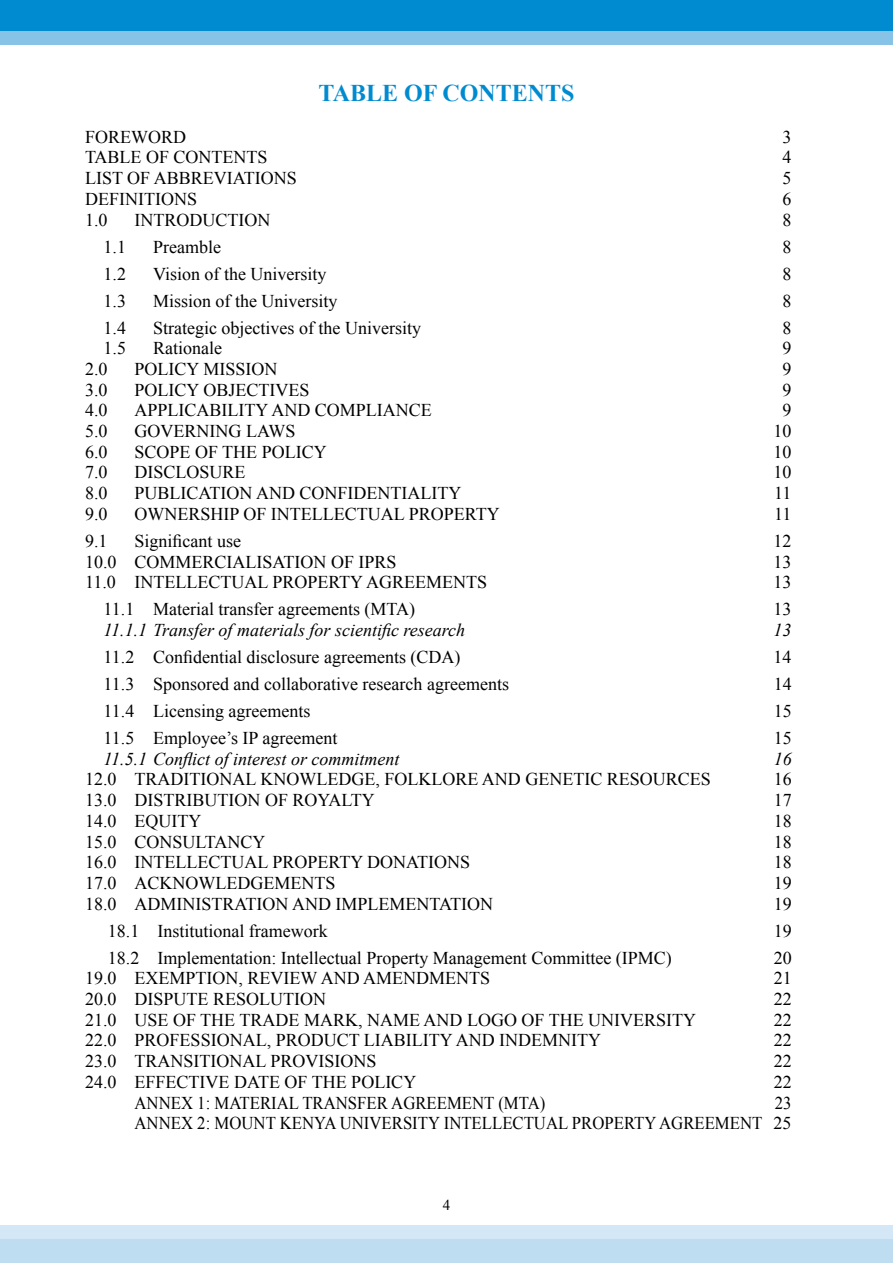
<style>
.page{position:relative;width:893px;height:1263px;background:#fff}
.page>*{position:absolute;margin:0;border:0;box-sizing:border-box;transform-origin:0 0}
.t1{font:700 24px "Times New Roman";color:#008bd0}
.t2{font:18px "Times New Roman";color:#000}
.t3{font:18px/20.7px "Times New Roman";color:#000;text-align:right;scale:.93 1}
.t4{font:italic 18px "Times New Roman";color:#000}
.t5{font:15px "Times New Roman";color:#000}
</style>
<div class="page">
<div style="left:0;top:0;width:893px;height:44px;background:#87c3e7"></div>
<div style="left:0;top:0;width:893px;height:31px;background:#008bd0"></div>
<div style="left:0;top:1225px;width:893px;height:38px;background:#d4e7f6"></div>
<div style="left:0;top:1239px;width:893px;height:24px;background:#bfddf1"></div>
<h1 class="t1" style="left:318px;top:77px;width:258px">TABLE OF CONTENTS</h1>
<p class="t2" style="left:85px;top:125px;width:102px">FOREWORD</p>
<p class="t2" style="left:783px;top:125px;width:10px">3</p>
<p class="t2" style="left:85px;top:145px;width:184px">TABLE OF CONTENTS</p>
<p class="t2" style="left:783px;top:145px;width:10px">4</p>
<p class="t2" style="left:85px;top:166px;width:213px">LIST OF ABBREVIATIONS</p>
<p class="t2" style="left:783px;top:166px;width:10px">5</p>
<p class="t2" style="left:85px;top:187px;width:113px">DEFINITIONS</p>
<p class="t2" style="left:783px;top:187px;width:10px">6</p>
<p class="t2" style="left:85px;top:207px;width:24px">1.0</p>
<p class="t2" style="left:135px;top:207px;width:137px">INTRODUCTION</p>
<p class="t2" style="left:783px;top:207px;width:10px">8</p>
<p class="t2" style="left:104px;top:234px;width:24px">1.1</p>
<p class="t2" style="left:153px;top:234px;width:69px">Preamble</p>
<p class="t2" style="left:783px;top:234px;width:10px">8</p>
<p class="t2" style="left:104px;top:261px;width:24px">1.2</p>
<p class="t2" style="left:153px;top:261px;width:175px">Vision of the University</p>
<p class="t2" style="left:783px;top:261px;width:10px">8</p>
<p class="t2" style="left:104px;top:288px;width:24px">1.3</p>
<p class="t2" style="left:153px;top:288px;width:186px">Mission of the University</p>
<p class="t2" style="left:783px;top:288px;width:10px">8</p>
<p class="t2" style="left:104px;top:315px;width:24px">1.4</p>
<p class="t2" style="left:153px;top:315px;width:269px">Strategic objectives of the University</p>
<p class="t2" style="left:783px;top:315px;width:10px">8</p>
<p class="t2" style="left:104px;top:336px;width:24px">1.5</p>
<p class="t2" style="left:153px;top:336px;width:70px">Rationale</p>
<p class="t2" style="left:783px;top:336px;width:10px">9</p>
<p class="t2" style="left:85px;top:357px;width:24px">2.0</p>
<p class="t2" style="left:135px;top:357px;width:144px">POLICY MISSION</p>
<p class="t2" style="left:783px;top:357px;width:10px">9</p>
<p class="t2" style="left:85px;top:377px;width:24px">3.0</p>
<p class="t2" style="left:135px;top:377px;width:176px">POLICY OBJECTIVES</p>
<p class="t2" style="left:783px;top:377px;width:10px">9</p>
<p class="t2" style="left:85px;top:398px;width:24px">4.0</p>
<p class="t2" style="left:135px;top:398px;width:299px">APPLICABILITY AND COMPLIANCE</p>
<p class="t2" style="left:783px;top:398px;width:10px">9</p>
<p class="t2" style="left:85px;top:419px;width:24px">5.0</p>
<p class="t2" style="left:135px;top:419px;width:163px">GOVERNING LAWS</p>
<p class="t2" style="left:774px;top:419px;width:19px">10</p>
<p class="t2" style="left:85px;top:440px;width:24px">6.0</p>
<p class="t2" style="left:135px;top:440px;width:194px">SCOPE OF THE POLICY</p>
<p class="t2" style="left:774px;top:440px;width:19px">10</p>
<p class="t2" style="left:85px;top:460px;width:24px">7.0</p>
<p class="t2" style="left:135px;top:460px;width:113px">DISCLOSURE</p>
<p class="t2" style="left:774px;top:460px;width:19px">10</p>
<p class="t2" style="left:85px;top:481px;width:24px">8.0</p>
<p class="t2" style="left:135px;top:481px;width:328px">PUBLICATION AND CONFIDENTIALITY</p>
<p class="t2" style="left:774px;top:481px;width:19px">11</p>
<p class="t2" style="left:85px;top:502px;width:24px">9.0</p>
<p class="t2" style="left:135px;top:502px;width:367px">OWNERSHIP OF INTELLECTUAL PROPERTY</p>
<p class="t2" style="left:774px;top:502px;width:19px">11</p>
<p class="t2" style="left:85px;top:529px;width:24px">9.1</p>
<p class="t2" style="left:135px;top:529px;width:108px">Significant use</p>
<p class="t2" style="left:774px;top:529px;width:19px">12</p>
<p class="t2" style="left:85px;top:549px;width:313px">10.0 COMMERCIALISATION OF IPRS</p>
<p class="t2" style="left:774px;top:549px;width:19px">13</p>
<p class="t2" style="left:85px;top:570px;width:404px">11.0 INTELLECTUAL PROPERTY AGREEMENTS</p>
<p class="t2" style="left:774px;top:570px;width:19px">13</p>
<p class="t2" style="left:104px;top:597px;width:313px">11.1 Material transfer agreements (MTA)</p>
<p class="t2" style="left:774px;top:597px;width:19px">13</p>
<p class="t4" style="left:104px;top:617px;width:363px">11.1.1 Transfer of materials for scientific research</p>
<p class="t4" style="left:774px;top:617px;width:19px">13</p>
<p class="t2" style="left:104px;top:645px;width:358px">11.2 Confidential disclosure agreements (CDA)</p>
<p class="t2" style="left:774px;top:645px;width:19px">14</p>
<p class="t2" style="left:104px;top:672px;width:407px">11.3 Sponsored and collaborative research agreements</p>
<p class="t2" style="left:774px;top:672px;width:19px">14</p>
<p class="t2" style="left:104px;top:699px;width:208px">11.4 Licensing agreements</p>
<p class="t2" style="left:774px;top:699px;width:19px">15</p>
<p class="t2" style="left:104px;top:726px;width:235px">11.5 Employee’s IP agreement</p>
<p class="t2" style="left:774px;top:726px;width:19px">15</p>
<p class="t4" style="left:104px;top:746px;width:297px">11.5.1 Conflict of interest or commitment</p>
<p class="t4" style="left:774px;top:746px;width:19px">16</p>
<p class="t2" style="left:85px;top:767px;width:627px">12.0 TRADITIONAL KNOWLEDGE, FOLKLORE AND GENETIC RESOURCES</p>
<p class="t2" style="left:774px;top:767px;width:19px">16</p>
<p class="t2" style="left:85px;top:788px;width:291px">13.0 DISTRIBUTION OF ROYALTY</p>
<p class="t2" style="left:774px;top:788px;width:19px">17</p>
<p class="t2" style="left:85px;top:809px;width:118px">14.0 EQUITY</p>
<p class="t2" style="left:774px;top:809px;width:19px">18</p>
<p class="t2" style="left:85px;top:829px;width:182px">15.0 CONSULTANCY</p>
<p class="t2" style="left:774px;top:829px;width:19px">18</p>
<p class="t2" style="left:85px;top:850px;width:387px">16.0 INTELLECTUAL PROPERTY DONATIONS</p>
<p class="t2" style="left:774px;top:850px;width:19px">18</p>
<p class="t2" style="left:85px;top:871px;width:252px">17.0 ACKNOWLEDGEMENTS</p>
<p class="t2" style="left:774px;top:871px;width:19px">19</p>
<p class="t2" style="left:85px;top:891px;width:410px">18.0 ADMINISTRATION AND IMPLEMENTATION</p>
<p class="t2" style="left:774px;top:891px;width:19px">19</p>
<p class="t2" style="left:108px;top:918px;width:221px">18.1 Institutional framework</p>
<p class="t2" style="left:774px;top:918px;width:19px">19</p>
<p class="t2" style="left:108px;top:945px;width:565px">18.2 Implementation: Intellectual Property Management Committee (IPMC)</p>
<p class="t2" style="left:774px;top:945px;width:19px">20</p>
<p class="t2" style="left:85px;top:966px;width:407px">19.0 EXEMPTION, REVIEW AND AMENDMENTS</p>
<p class="t2" style="left:774px;top:966px;width:19px">21</p>
<p class="t2" style="left:85px;top:987px;width:242px">20.0 DISPUTE RESOLUTION</p>
<p class="t2" style="left:774px;top:987px;width:19px">22</p>
<p class="t2" style="left:85px;top:1007px;width:613px">21.0 USE OF THE TRADE MARK, NAME AND LOGO OF THE UNIVERSITY</p>
<p class="t2" style="left:774px;top:1007px;width:19px">22</p>
<p class="t2" style="left:85px;top:1028px;width:517px">22.0 PROFESSIONAL, PRODUCT LIABILITY AND INDEMNITY</p>
<p class="t2" style="left:774px;top:1028px;width:19px">22</p>
<p class="t2" style="left:85px;top:1049px;width:293px">23.0 TRANSITIONAL PROVISIONS</p>
<p class="t2" style="left:774px;top:1049px;width:19px">22</p>
<p class="t2" style="left:85px;top:1070px;width:333px">24.0 EFFECTIVE DATE OF THE POLICY</p>
<p class="t2" style="left:774px;top:1070px;width:19px">22</p>
<p class="t3" style="left:135px;top:1092px;width:443px">ANNEX 1: MATERIAL TRANSFER AGREEMENT (MTA)</p>
<p class="t3" style="left:135px;top:1092px;width:708px">23<br>ANNEX 2: MOUNT KENYA UNIVERSITY INTELLECTUAL PROPERTY AGREEMENT 25</p>
<p class="t5" style="left:443px;top:1194px;width:9px">4</p>
</div>
